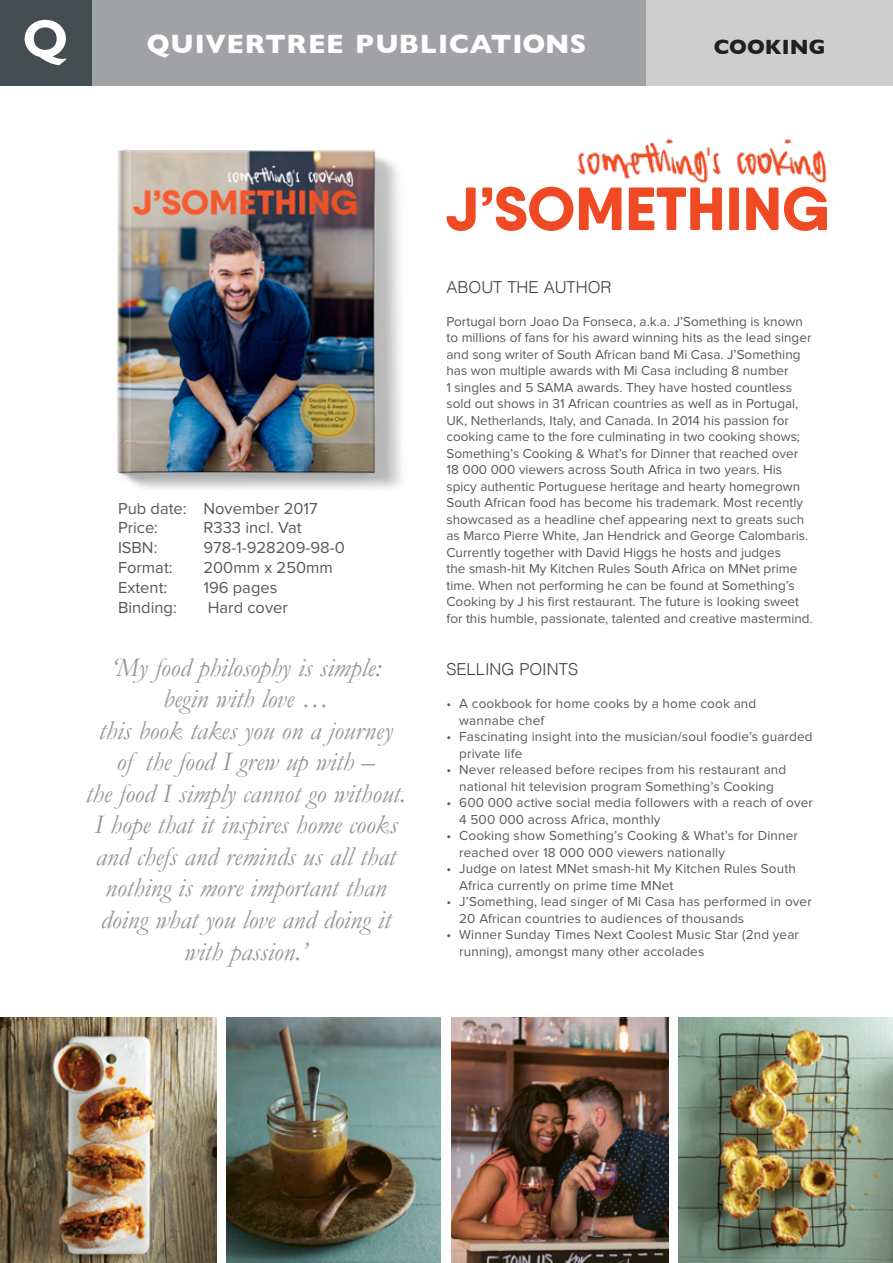
<style>
.page{position:relative;width:893px;height:1263px;background:#fff}
.page>*{position:absolute;margin:0;border:0;box-sizing:border-box;transform-origin:0 0}
.t1{font:italic 27px/31.5px "Garamond";color:#939598;text-align:center}
.t2{font:700 27px "Gill Sans";letter-spacing:.025em;color:#fff}
.t3{font:700 21px "Gill Sans";color:#231f20}
.t4{font:16.5px/19.8px "Proxima Nova";color:#58595b}
.t5{font:300 16.5px "Helvetica";color:#414042}
.t6{font:13.5px/16.5px "Proxima Nova";color:#58595b}
</style>
<div class="page">
<img style="left:577px;top:139px;width:144px;height:45px">
<img style="left:737px;top:139px;width:90px;height:48px">
<img style="left:117px;top:149px;width:284px;height:340px">
<div style="left:0;top:0;width:646px;height:85px;background:#a1a2a5"></div>
<div style="left:0;top:0;width:91px;height:85px;background:#454d51"></div>
<svg style="left:25px;top:20px;width:41px;height:45px"></svg>
<img style="left:0;top:1017px;width:216px;height:246px">
<img style="left:226px;top:1017px;width:215px;height:246px">
<img style="left:451px;top:1017px;width:217px;height:246px">
<img style="left:678px;top:1017px;width:215px;height:246px">
<div style="left:646px;top:0;width:247px;height:85px;background:#cececf"></div>
<svg style="left:446px;top:187px;width:381px;height:44px"></svg>
<h1 class="t2" style="left:147px;top:23px;width:441px">QUIVERTREE PUBLICATIONS</h1>
<h2 class="t3" style="left:714px;top:30px;width:113px">COOKING</h2>
<p class="t4" style="left:118px;top:499px;width:201px">Pub date: November 2017<br>Price:</p>
<p class="t4" style="left:203px;top:519px;width:100px">R333 incl. Vat</p>
<p class="t4" style="left:118px;top:538px;width:41px">ISBN:</p>
<p class="t4" style="left:203px;top:538px;width:143px">978-1-928209-98-0</p>
<p class="t4" style="left:118px;top:558px;width:56px">Format:</p>
<p class="t4" style="left:203px;top:558px;width:131px">200mm x 250mm</p>
<p class="t4" style="left:118px;top:578px;width:51px">Extent:</p>
<p class="t4" style="left:203px;top:578px;width:75px">196 pages</p>
<p class="t4" style="left:118px;top:598px;width:60px">Binding:</p>
<p class="t4" style="left:208px;top:598px;width:82px">Hard cover</p>
<p class="t1" style="left:86px;top:651px;width:322px">‘My food philosophy is simple: begin with love …<br>this book takes you on a journey<br>of the food I grew up with –<br>the food I simply cannot go without.<br>I hope that it inspires home cooks and chefs and reminds us all that nothing is more important than doing what you love and doing it with passion.’</p>
<p class="t5" style="left:446px;top:273px;width:167px">ABOUT THE AUTHOR</p>
<p class="t6" style="left:446px;top:313px;width:368px">Portugal born Joao Da Fonseca, a.k.a. J’Something is known to millions of fans for his award winning hits as the lead singer and song writer of South African band Mi Casa. J’Something has won multiple awards with Mi Casa including 8 number<br>1 singles and 5 SAMA awards. They have hosted countless sold out shows in 31 African countries as well as in Portugal, UK, Netherlands, Italy, and Canada. In 2014 his passion for cooking came to the fore culminating in two cooking shows; Something’s Cooking &amp; What’s for Dinner that reached over 18 000 000 viewers across South Africa in two years. His spicy authentic Portuguese heritage and hearty homegrown South African food has become his trademark. Most recently showcased as a headline chef appearing next to greats such as Marco Pierre White, Jan Hendrick and George Calombaris.<br>Currently together with David Higgs he hosts and judges<br>the smash-hit My Kitchen Rules South Africa on MNet prime time. When not performing he can be found at Something’s Cooking by J his first restaurant. The future is looking sweet for this humble, passionate, talented and creative mastermind.</p>
<p class="t5" style="left:446px;top:655px;width:133px">SELLING POINTS</p>
<p class="t6" style="left:459px;top:696px;width:299px;text-indent:-13px">• A cookbook for home cooks by a home cook and wannabe chef</p>
<p class="t6" style="left:459px;top:729px;width:355px;text-indent:-13px">• Fascinating insight into the musician/soul foodie’s guarded private life</p>
<p class="t6" style="left:446px;top:762px;width:341px;text-align:center">• Never released before recipes from his restaurant and national hit television program Something’s Cooking</p>
<p class="t6" style="left:459px;top:795px;width:355px;text-indent:-13px">• 600 000 active social media followers with a reach of over<br>4 500 000 across Africa, monthly</p>
<p class="t6" style="left:459px;top:828px;width:340px;text-indent:-13px">• Cooking show Something’s Cooking &amp; What’s for Dinner reached over 18 000 000 viewers nationally</p>
<p class="t6" style="left:459px;top:861px;width:338px;text-indent:-13px">• Judge on latest MNet smash-hit My Kitchen Rules South<br>Africa currently on prime time MNet</p>
<p class="t6" style="left:459px;top:894px;width:354px;text-indent:-13px">• J’Something, lead singer of Mi Casa has performed in over<br>20 African countries to audiences of thousands</p>
<p class="t6" style="left:459px;top:927px;width:341px;text-indent:-13px">• Winner Sunday Times Next Coolest Music Star (2nd year running), amongst many other accolades</p>
</div>
